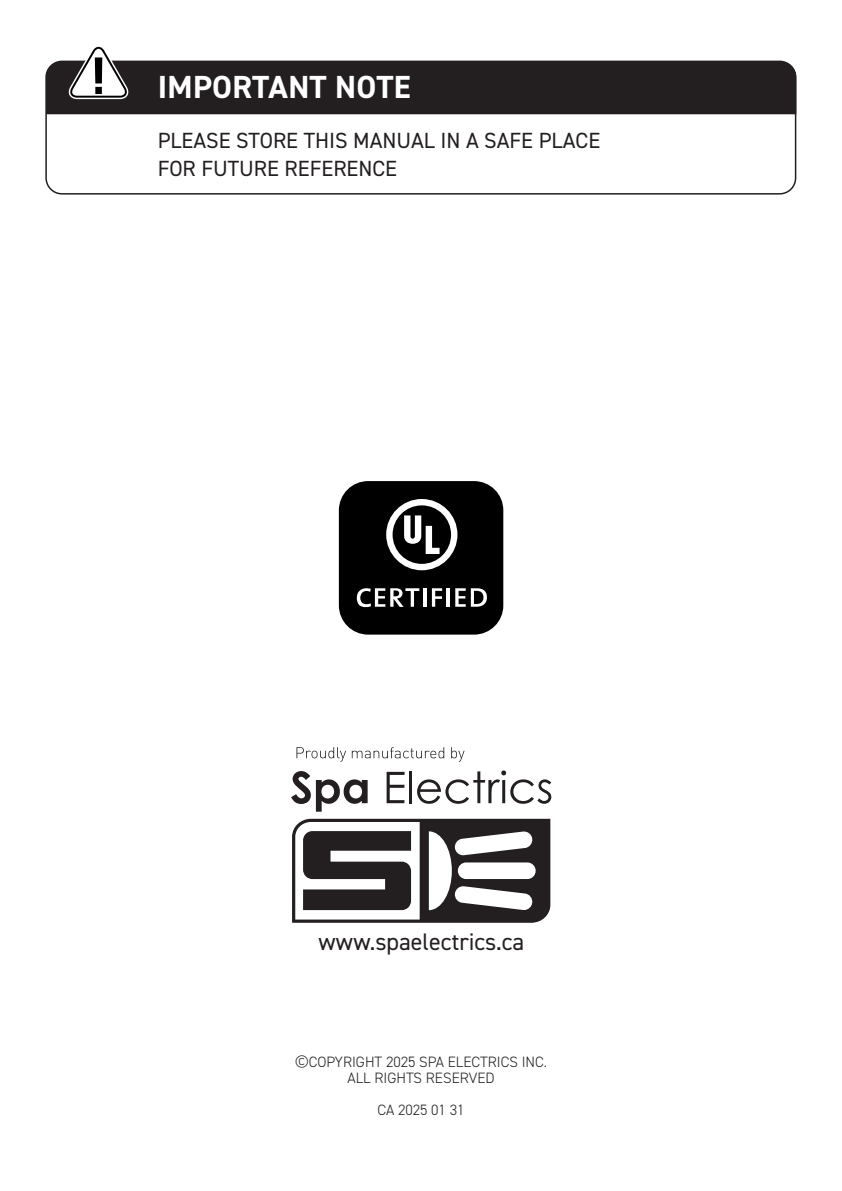
<style>
.page{position:relative;width:842px;height:1191px;background:#fff}
.page>*{position:absolute;margin:0;border:0;box-sizing:border-box;transform-origin:0 0}
._16pt_Bold_heading{font:700 32px "DIN2014";letter-spacing:.01em;color:#fff}
.t1{font:24px "DIN2014";color:#231f20}
._11pt_Table_of_Contents{font:22px "DIN2014";color:#231f20}
.Image_Caption{font:300 15px "DIN2014";color:#231f20}
.s1{font-size:14px}
</style>
<div class="page">
<div style="left:45px;top:61px;width:751px;height:134px;border:2px solid #231f20;border-radius:16px"></div>
<svg style="left:46px;top:46px;width:750px;height:68px"></svg>
<div style="left:339px;top:481px;width:164px;height:153px;background:#000;border-radius:29px"></div>
<svg style="left:386px;top:499px;width:71px;height:71px"></svg>
<svg style="left:357px;top:588px;width:62px;height:19px"></svg>
<hr style="left:423px;top:588px;width:3px;height:19px;background:#fff">
<svg style="left:432px;top:588px;width:10px;height:19px"></svg>
<hr style="left:446px;top:588px;width:4px;height:19px;background:#fff">
<svg style="left:455px;top:588px;width:32px;height:19px"></svg>
<svg style="left:296px;top:747px;width:50px;height:14px"></svg>
<svg style="left:352px;top:747px;width:92px;height:11px"></svg>
<svg style="left:451px;top:747px;width:13px;height:14px"></svg>
<svg style="left:292px;top:818px;width:259px;height:105px"></svg>
<svg style="left:291px;top:771px;width:77px;height:40px"></svg>
<svg style="left:387px;top:772px;width:18px;height:31px"></svg>
<hr style="left:409px;top:771px;width:3px;height:32px;background:#231f20">
<svg style="left:417px;top:770px;width:134px;height:33px"></svg>
<p class="_16pt_Bold_heading" style="left:158px;top:66px;width:254px">IMPORTANT NOTE</p>
<p class="_11pt_Table_of_Contents" style="left:158px;top:126px;width:444px">PLEASE STORE THIS MANUAL IN A SAFE PLACE</p>
<p class="_11pt_Table_of_Contents" style="left:158px;top:154px;width:241px">FOR FUTURE REFERENCE</p>
<p class="t1" style="left:319px;top:927px;width:207px">www.spaelectrics.ca</p>
<p class="Image_Caption" style="left:295px;top:1052px;width:253px"><span class="s1">©</span>COPYRIGHT 2025 SPA ELECTRICS INC.</p>
<p class="Image_Caption" style="left:347px;top:1068px;width:149px">ALL RIGHTS RESERVED</p>
<p class="Image_Caption" style="left:378px;top:1100px;width:88px">CA 2025 01 31</p>
</div>
